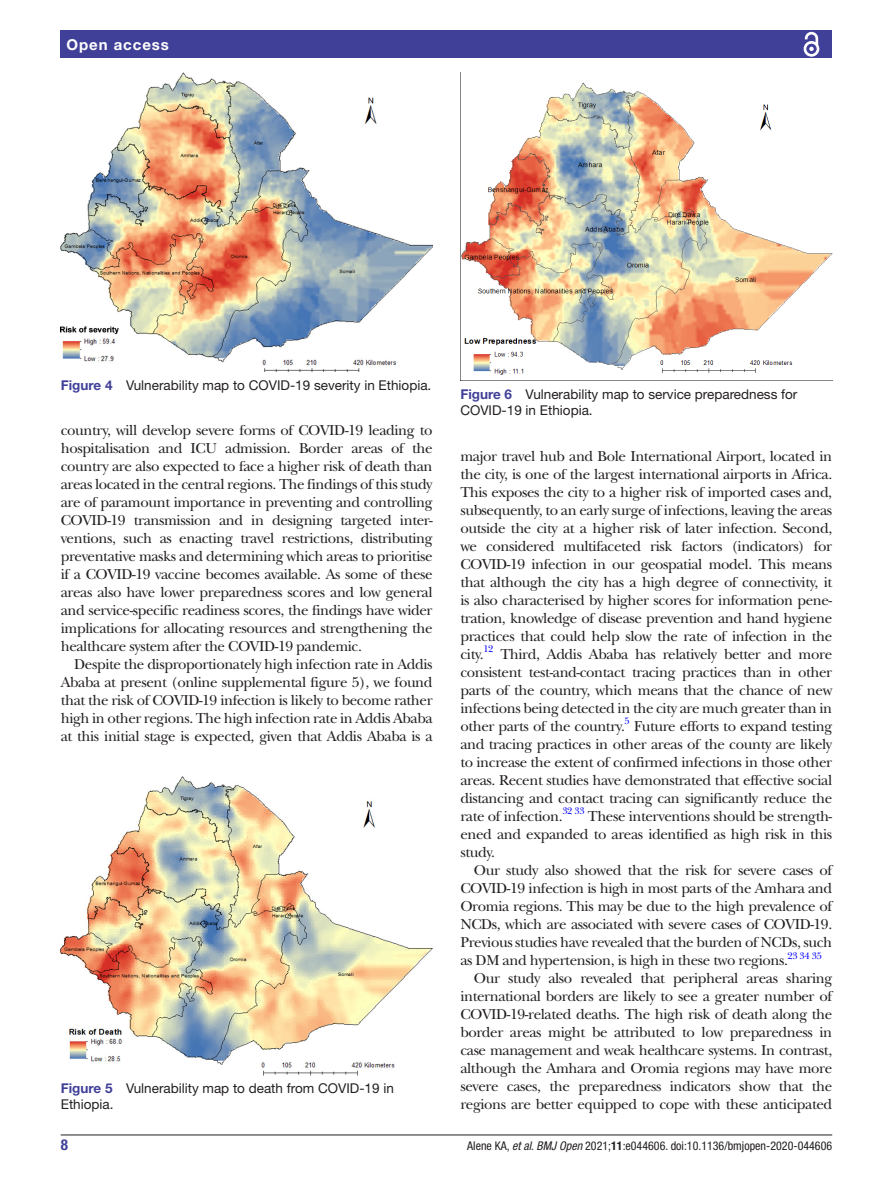
<style>
.page{position:relative;width:893px;height:1191px;background:#fff}
.page>*{position:absolute;margin:0;border:0;box-sizing:border-box;transform-origin:0 0}
.t1{font:15px/18px "New Baskerville";letter-spacing:-.025em;color:#231f20;text-align:justify}
.t2{font:700 15px "Helvetica Neue LT Std";letter-spacing:.065em;color:#fff}
.t3{font:700 condensed 15px "Helvetica Neue LT Std";color:#414099}
.t4{font:13.5px/16.2px "Helvetica Neue LT Std";color:#231f20}
.t5{font:condensed 12px "Helvetica Neue LT Std";color:#231f20}
.t6{font:9.9px "New Baskerville";color:#00f}
.s1{font-weight:700;color:#414099}
.s2{font-style:italic}
.s3{font-weight:700}
</style>
<div class="page">
<hr style="left:61px;top:1134px;width:771px;height:1px;background:#231f20">
<div style="left:61px;top:31px;width:771px;height:27px;background:#414099"></div>
<svg style="left:803px;top:31px;width:17px;height:26px"></svg>
<img style="left:61px;top:73px;width:372px;height:299px">
<img style="left:61px;top:776px;width:372px;height:299px">
<img style="left:460px;top:73px;width:372px;height:308px">
<p class="t2" style="left:66px;top:35px;width:104px">Open access</p>
<p class="t4" style="left:61px;top:376px;width:372px"><span class="s1">Figure 4</span> Vulnerability map to COVID-19 severity in Ethiopia.</p>
<p class="t1" style="left:61px;top:421px;width:373px">country, will develop severe forms of COVID-19 leading to hospitalisation and ICU admission. Border areas of the country are also expected to face a higher risk of death than areas located in the central regions. The findings of this study are of paramount importance in preventing and controlling COVID-19 transmission and in designing targeted inter&shy;ventions, such as enacting travel restrictions, distributing preventative masks and determining which areas to prioritise if a COVID-19 vaccine becomes available. As some of these areas also have lower preparedness scores and low general and service-specific readiness scores, the findings have wider implications for allocating resources and strengthening the healthcare system after the COVID-19 pandemic.</p>
<p class="t1" style="left:61px;top:655px;width:373px;text-indent:14px">Despite the disproportionately high infection rate in Addis Ababa at present (online supplemental figure 5), we found that the risk of COVID-19 infection is likely to become rather high in other regions. The high infection rate in Addis Ababa at this initial stage is expected, given that Addis Ababa is a</p>
<p class="t4" style="left:61px;top:1080px;width:335px"><span class="s1">Figure 5</span> Vulnerability map to death from COVID-19 in<br>Ethiopia.</p>
<p class="t4" style="left:460px;top:385px;width:339px"><span class="s1">Figure 6</span> Vulnerability map to service preparedness for<br>COVID-19 in Ethiopia.</p>
<p class="t1" style="left:460px;top:447px;width:373px">major travel hub and Bole International Airport, located in the city, is one of the largest international airports in Africa.<br>This exposes the city to a higher risk of imported cases and, subsequently, to an early surge of infections, leaving the areas outside the city at a higher risk of later infection. Second, we considered multifaceted risk factors (indicators) for COVID-19 infection in our geospatial model. This means that although the city has a high degree of connectivity, it is also characterised by higher scores for information pene&shy;tration, knowledge of disease prevention and hand hygiene practices that could help slow the rate of infection in the city.</p>
<p class="t6" style="left:483px;top:643px;width:12px">12</p>
<p class="t1" style="left:460px;top:645px;width:373px;text-indent:40px">Third, Addis Ababa has relatively better and more consistent test-and-contact tracing practices than in other parts of the country, which means that the chance of new infections being detected in the city are much greater than in other parts of the country.</p>
<p class="t6" style="left:625px;top:715px;width:7px">5</p>
<p class="t1" style="left:460px;top:717px;width:373px;text-indent:174px">Future efforts to expand testing and tracing practices in other areas of the county are likely to increase the extent of confirmed infections in those other areas. Recent studies have demonstrated that effective social distancing and contact tracing can significantly reduce the rate of infection.</p>
<p class="t6" style="left:562px;top:805px;width:24px">32 33</p>
<p class="t1" style="left:460px;top:807px;width:373px;text-indent:127px">These interventions should be strength&shy;ened and expanded to areas identified as high risk in this study.</p>
<p class="t1" style="left:474px;top:861px;width:360px">Our study also showed that the risk for severe cases of</p>
<p class="t1" style="left:460px;top:879px;width:373px">COVID-19 infection is high in most parts of the Amhara and</p>
<p class="t1" style="left:460px;top:897px;width:373px">Oromia regions. This may be due to the high prevalence of</p>
<p class="t1" style="left:460px;top:915px;width:373px">NCDs, which are associated with severe cases of COVID-19.</p>
<p class="t1" style="left:460px;top:933px;width:373px">Previous studies have revealed that the burden of NCDs, such</p>
<p class="t1" style="left:460px;top:951px;width:363px">as DM and hypertension, is high in these two regions.<sup>23</sup> <sup>34</sup> <sup>35</sup></p>
<p class="t1" style="left:474px;top:969px;width:360px">Our study also revealed that peripheral areas sharing</p>
<p class="t1" style="left:460px;top:987px;width:373px">international borders are likely to see a greater number of</p>
<p class="t1" style="left:460px;top:1005px;width:373px">COVID-19-related deaths. The high risk of death along the</p>
<p class="t1" style="left:460px;top:1023px;width:373px">border areas might be attributed to low preparedness in</p>
<p class="t1" style="left:460px;top:1041px;width:373px">case management and weak healthcare systems. In contrast,</p>
<p class="t1" style="left:460px;top:1059px;width:373px">although the Amhara and Oromia regions may have more</p>
<p class="t1" style="left:460px;top:1077px;width:373px">severe cases, the preparedness indicators show that the</p>
<p class="t1" style="left:460px;top:1095px;width:373px">regions are better equipped to cope with these anticipated</p>
<p class="t3" style="left:61px;top:1135px;width:9px">8</p>
<p class="t5" style="left:467px;top:1138px;width:366px">Alene KA, <span class="s2">et al</span>. <span class="s2">BMJ Open</span> 2021;<span class="s3">11</span>:e044606. doi:10.1136/bmjopen-2020-044606</p>
</div>
